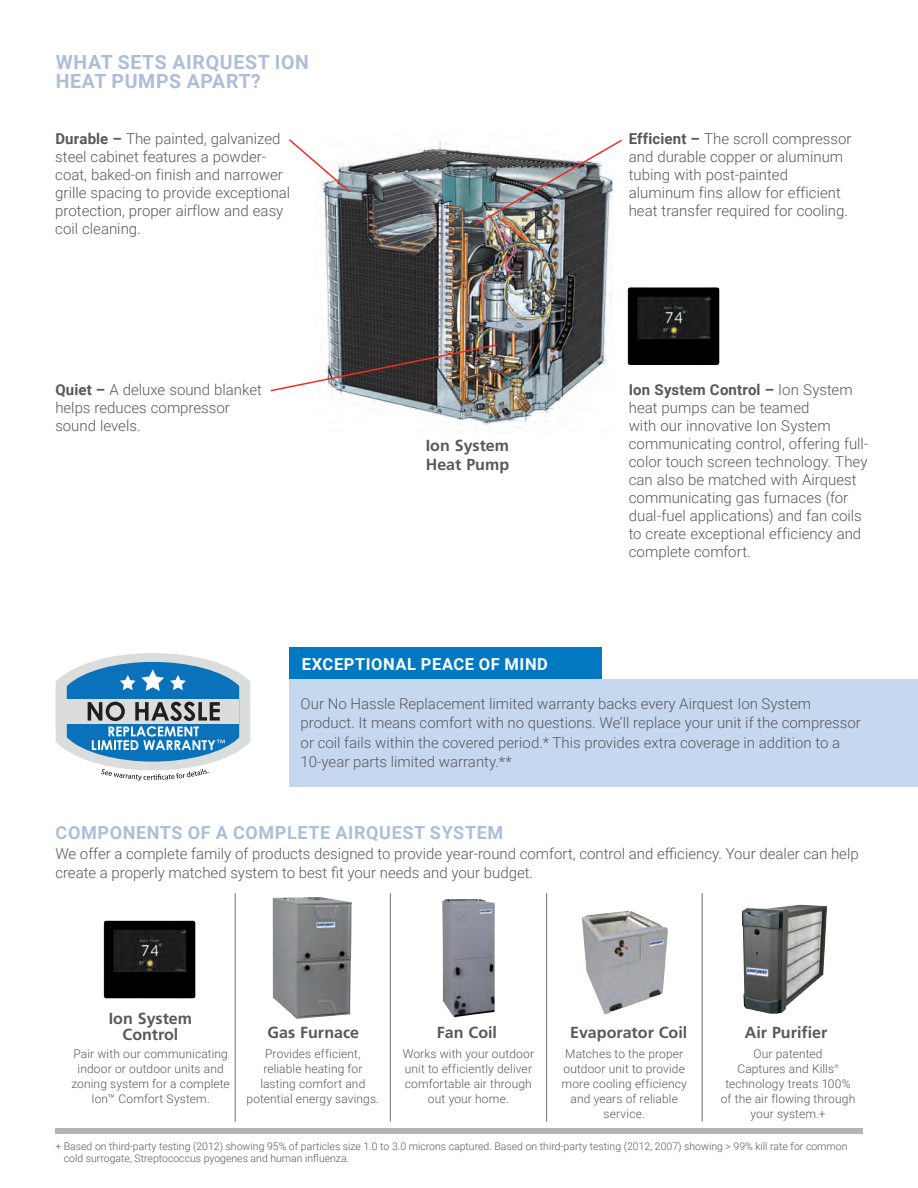
<style>
.page{position:relative;width:918px;height:1188px;background:#fff}
.page>*{position:absolute;margin:0;border:0;box-sizing:border-box;transform-origin:0 0}
.t1{font:700 19.5px/19.5px "Roboto";letter-spacing:.035em;color:#acbed9}
.t2{font:700 18px "Roboto";letter-spacing:.035em;color:#acbed9}
.t3{font:700 16.5px "Roboto";letter-spacing:.035em;color:#fff}
.t4{font:700 16.05px/19.2px "Frutiger LT Std";color:#57585a}
.H-Numbered_list{font:300 15px/18px "Roboto";color:#57585a}
.H-Numbered_list-2{font:300 12px/15px "Roboto";letter-spacing:.01em;color:#57585a;text-align:center}
.t5{font:300 10.5px/12px "Roboto";color:#57585a}
.H-Numbered_list-3{font:300 5.4px "Roboto";color:#57585a}
.s1{font-weight:700}
</style>
<div class="page">
<img style="left:324px;top:140px;width:287px;height:288px">
<div style="left:289px;top:679px;width:629px;height:107px;background:#c6d8ef"></div>
<img style="left:628px;top:287px;width:91px;height:78px">
<img style="left:104px;top:921px;width:91px;height:78px">
<div style="left:289px;top:648px;width:313px;height:31px;background:#0079c2"></div>
<div style="left:55px;top:1128px;width:808px;height:6px;background:#b4b3b7"></div>
<svg style="left:56px;top:653px;width:194px;height:128px"></svg>
<img style="left:473px;top:139px;width:149px;height:88px">
<img style="left:582px;top:911px;width:86px;height:104px">
<hr style="left:235px;top:893px;width:1px;height:229px;background:#717074">
<hr style="left:390px;top:893px;width:1px;height:229px;background:#717074">
<hr style="left:546px;top:893px;width:1px;height:229px;background:#717074">
<hr style="left:702px;top:893px;width:1px;height:229px;background:#717074">
<img style="left:273px;top:897px;width:79px;height:122px">
<img style="left:442px;top:899px;width:53px;height:118px">
<img style="left:742px;top:905px;width:85px;height:109px">
<img style="left:270px;top:343px;width:229px;height:49px">
<svg style="left:289px;top:139px;width:63px;height:55px"></svg>
<p class="t1" style="left:56px;top:51px;width:255px">WHAT SETS AIRQUEST ION<br>HEAT PUMPS APART?</p>
<p class="H-Numbered_list" style="left:55px;top:129px;width:236px"><span class="s1">Durable –</span> The painted, galvanized steel cabinet features a powder&shy;coat, baked-on finish and narrower grille spacing to provide exceptional protection, proper airflow and easy coil cleaning.</p>
<p class="H-Numbered_list" style="left:55px;top:380px;width:208px"><span class="s1">Quiet –</span> A deluxe sound blanket helps reduces compressor sound levels.</p>
<p class="t4" style="left:426px;top:436px;width:85px">Ion System<br>Heat Pump</p>
<p class="H-Numbered_list" style="left:629px;top:129px;width:224px"><span class="s1">Efficient –</span> The scroll compressor and durable copper or aluminum tubing with post-painted aluminum fins allow for efficient heat transfer required for cooling.</p>
<p class="H-Numbered_list" style="left:629px;top:380px;width:241px"><span class="s1">Ion System Control –</span> Ion System heat pumps can be teamed<br>with our innovative Ion System communicating control, offering full&shy;color touch screen technology. They can also be matched with Airquest communicating gas furnaces (for dual-fuel applications) and fan coils to create exceptional efficiency and complete comfort.</p>
<p class="t3" style="left:302px;top:652px;width:248px">EXCEPTIONAL PEACE OF MIND</p>
<p class="H-Numbered_list" style="left:301px;top:693px;width:562px;line-height:19.5px">Our No Hassle Replacement limited warranty backs every Airquest Ion System product. It means comfort with no questions. We’ll replace your unit if the compressor or coil fails within the covered period.* This provides extra coverage in addition to a 10-year parts limited warranty.**</p>
<p class="t2" style="left:56px;top:820px;width:449px">COMPONENTS OF A COMPLETE AIRQUEST SYSTEM</p>
<p class="H-Numbered_list" style="left:55px;top:843px;width:805px;line-height:19.5px">We offer a complete family of products designed to provide year-round comfort, control and efficiency. Your dealer can help create a properly matched system to best fit your needs and your budget.</p>
<p class="t4" style="left:109px;top:1010px;width:85px;line-height:16.5px;text-align:center">Ion System<br>Control</p>
<p class="t4" style="left:268px;top:1023px;width:93px">Gas Furnace</p>
<p class="t4" style="left:437px;top:1023px;width:62px">Fan Coil</p>
<p class="t4" style="left:570px;top:1023px;width:119px">Evaporator Coil</p>
<p class="t4" style="left:745px;top:1023px;width:84px">Air Purifier</p>
<p class="H-Numbered_list-2" style="left:247px;top:1046px;width:134px">Provides efficient, reliable heating for lasting comfort and potential energy savings.</p>
<p class="H-Numbered_list-2" style="left:403px;top:1046px;width:133px">Works with your outdoor unit to efficiently deliver comfortable air through out your home.</p>
<p class="H-Numbered_list-2" style="left:72px;top:1046px;width:160px">Pair with our communicating indoor or outdoor units and zoning system for a complete<br>Ion™ Comfort System.</p>
<p class="H-Numbered_list-2" style="left:562px;top:1046px;width:127px">Matches to the proper outdoor unit to provide more cooling efficiency and years of reliable service.</p>
<p class="H-Numbered_list-2" style="left:737px;top:1046px;width:98px">Our patented<br>Captures and Kills</p>
<p class="H-Numbered_list-3" style="left:834px;top:1062px;width:6px">®</p>
<p class="H-Numbered_list-2" style="left:721px;top:1076px;width:136px">technology treats 100% of the air flowing through your system.+</p>
<p class="t5" style="left:64px;top:1139px;width:785px;text-indent:-8px">+ Based on third-party testing (2012) showing 95% of particles size 1.0 to 3.0 microns captured. Based on third-party testing (2012, 2007) showing &gt; 99% kill rate for common cold surrogate, Streptococcus pyogenes and human influenza.</p>
</div>
